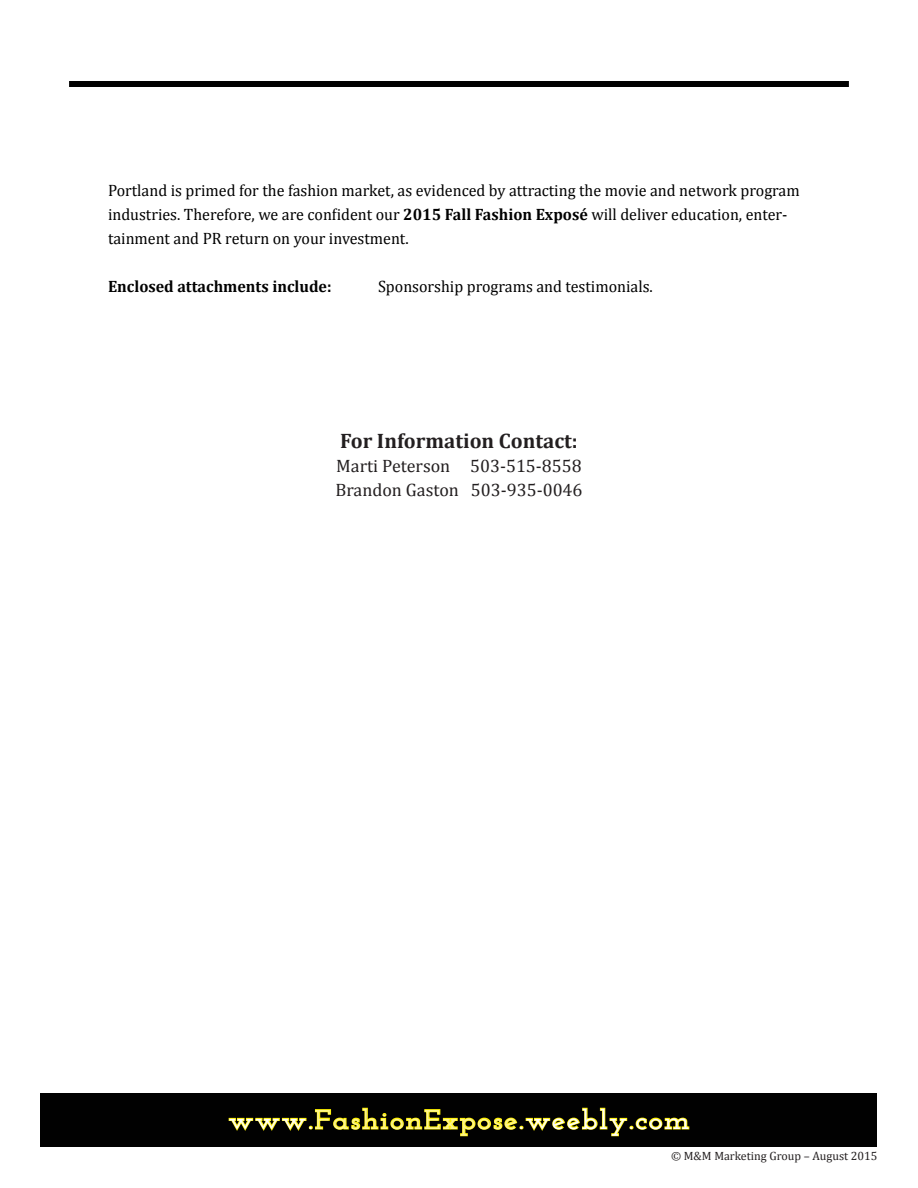
<style>
.page{position:relative;width:918px;height:1188px;background:#fff}
.page>*{position:absolute;margin:0;border:0;box-sizing:border-box;transform-origin:0 0}
.t1{font:600 27px "Josefin Slab";letter-spacing:.05em;color:#fff;scale:1.11 1}
.t2{font:700 21px "Cambria";color:#231f20}
.t3{font:18px/24px "Cambria";color:#231f20}
.t4{font:16.5px/24px "Cambria";color:#010101}
.t5{font:700 16.5px "Cambria";color:#010101}
.t6{font:12px "Cambria";color:#231f20}
.s1{font-weight:700}
.s2{color:#fff690}
</style>
<div class="page">
<div style="left:40px;top:1094px;width:838px;height:54px;background:#010101"></div>
<svg style="left:228px;top:1107px;width:462px;height:30px"></svg>
<div style="left:69px;top:81px;width:780px;height:6px;background:#010101"></div>
<p class="t4" style="left:108px;top:178px;width:693px">Portland is primed for the fashion market, as evidenced by attracting the movie and network program industries. Therefore, we are confident our <span class="s1">2015 Fall Fashion Exposé</span> will deliver education, enter&shy;tainment and PR return on your investment.</p>
<p class="t5" style="left:108px;top:275px;width:225px">Enclosed attachments include:</p>
<p class="t4" style="left:378px;top:274px;width:276px">Sponsorship programs and testimonials.</p>
<p class="t2" style="left:340px;top:426px;width:239px">For Information Contact:</p>
<p class="t3" style="left:335px;top:454px;width:249px">Marti Peterson 503-515-8558<br>Brandon Gaston 503-935-0046</p>
<h1 class="t1" style="left:228px;top:1104px;width:417px">www.<span class="s2">FashionExpose</span>.weebly.com</h1>
<p class="t6" style="left:671px;top:1149px;width:208px">© M&amp;M Marketing Group – August 2015</p>
</div>
